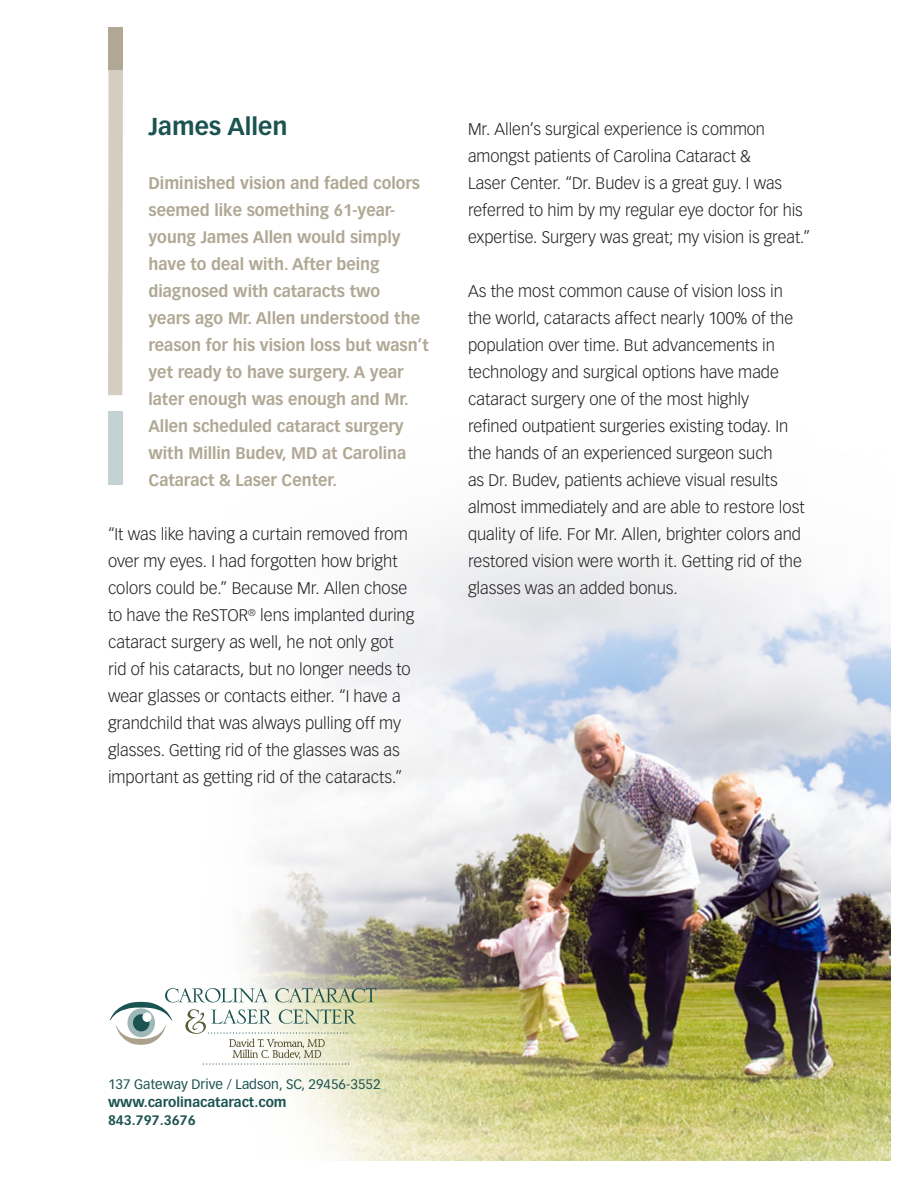
<style>
.page{position:relative;width:918px;height:1188px;background:#fff}
.page>*{position:absolute;margin:0;border:0;box-sizing:border-box;transform-origin:0 0}
.t1{font:700 24px "Vectora LT Std";color:#1b5351}
.t2{font:300 16.5px/27px "Vectora LT Std";color:#231f20}
.t3{font:700 16.5px/27px "Vectora LT Std";color:#b0a894;scale:.96 1}
.t4{font:13.5px "Vectora LT Std";color:#1b5351}
.t5{font:700 13.5px/18px "Vectora LT Std";color:#1b5351}
</style>
<div class="page">
<img style="left:245px;top:532px;width:646px;height:629px">
<svg style="left:108px;top:36px;width:15px;height:359px;background:#d4cec3"></svg>
<div style="left:109px;top:27px;width:14px;height:42px;background:#b0a894"></div>
<div style="left:108px;top:411px;width:14px;height:74px;background:#c3d3d3"></div>
<svg style="left:110px;top:988px;width:266px;height:77px"></svg>
<h1 class="t1" style="left:148px;top:116px;width:141px">James Allen</h1>
<p class="t3" style="left:148px;top:171px;width:294px">Diminished vision and faded colors seemed like something 61-year&shy;young James Allen would simply have to deal with. After being diagnosed with cataracts two<br>years ago Mr. Allen understood the reason for his vision loss but wasn’t yet ready to have surgery. A year later enough was enough and Mr.<br>Allen scheduled cataract surgery with Millin Budev, MD at Carolina<br>Cataract &amp; Laser Center.</p>
<p class="t2" style="left:108px;top:522px;width:308px">“It was like having a curtain removed from over my eyes. I had forgotten how bright colors could be.” Because Mr. Allen chose to have the ReSTOR<sup>®</sup> lens implanted during cataract surgery as well, he not only got rid of his cataracts, but no longer needs to wear glasses or contacts either. “I have a grandchild that was always pulling off my glasses. Getting rid of the glasses was as important as getting rid of the cataracts.”</p>
<p class="t2" style="left:468px;top:117px;width:344px">Mr. Allen’s surgical experience is common amongst patients of Carolina Cataract &amp;<br>Laser Center. “Dr. Budev is a great guy. I was referred to him by my regular eye doctor for his expertise. Surgery was great; my vision is great.”</p>
<p class="t2" style="left:468px;top:279px;width:338px">As the most common cause of vision loss in the world, cataracts affect nearly 100% of the population over time. But advancements in technology and surgical options have made cataract surgery one of the most highly<br>refined outpatient surgeries existing today. In the hands of an experienced surgeon such<br>as Dr. Budev, patients achieve visual results almost immediately and are able to restore lost quality of life. For Mr. Allen, brighter colors and restored vision were worth it. Getting rid of the glasses was an added bonus.</p>
<p class="t4" style="left:108px;top:1078px;width:274px">137 Gateway Drive / Ladson, SC, 29456-3552</p>
<p class="t5" style="left:108px;top:1094px;width:180px">www.carolinacataract.com<br>843.797.3676</p>
</div>
